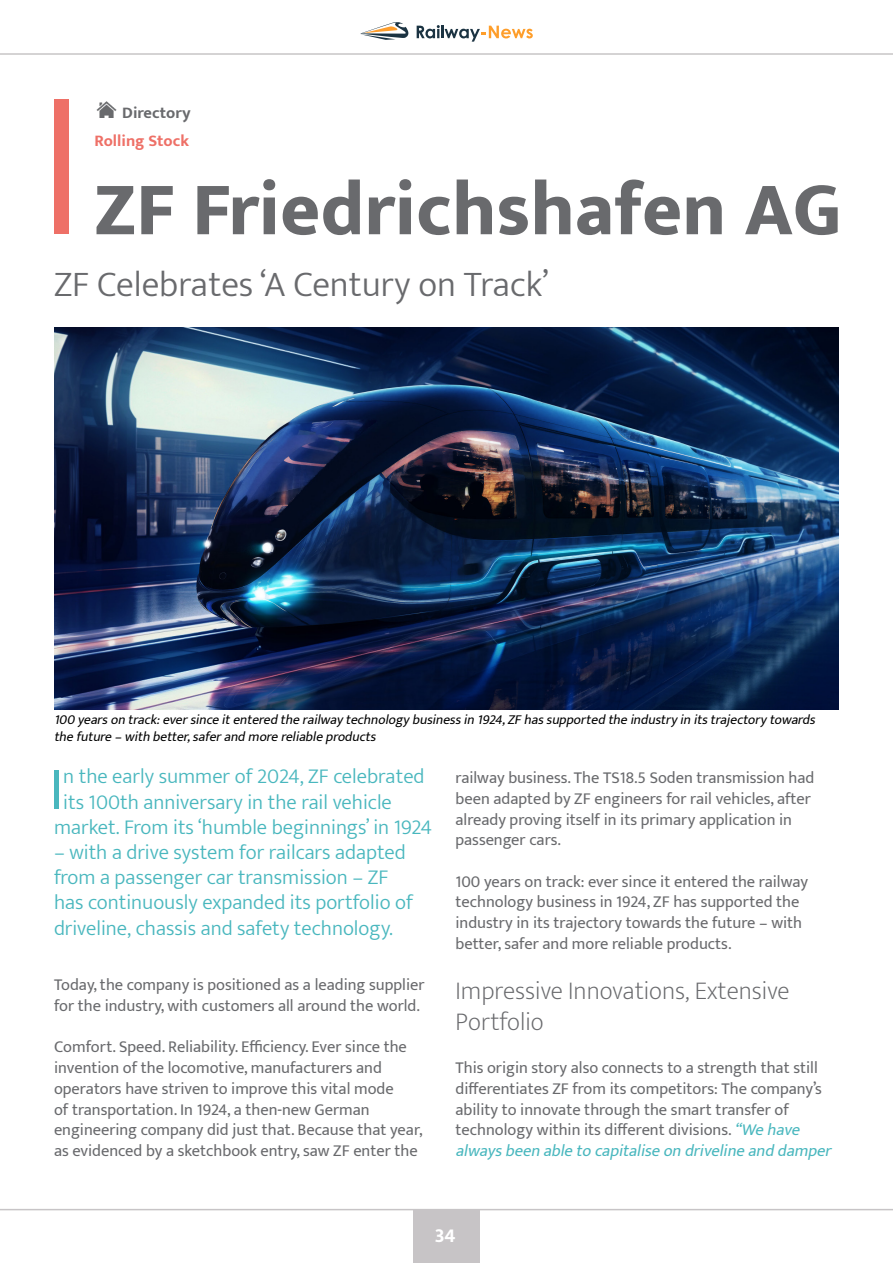
<style>
.page{position:relative;width:893px;height:1263px;background:#fff}
.page>*{position:absolute;margin:0;border:0;box-sizing:border-box;transform-origin:0 0}
.t1{font:800 76.5px "Mukta";color:#696a6d}
.t2{font:300 61.05px "Mukta";color:#49b7be}
.t3{font:300 36px "Mukta";color:#696a6d}
.t4{font:200 25.5px/30.6px "Mukta";color:#696a6d}
.t5{font:300 21px/25.2px "Mukta";color:#49b7be}
.t6{font:700 21px "Mukta Mahee";color:#fff}
.t7{font:16.5px/20.7px "Mukta";color:#696a6d}
.t8{font:700 16.5px "Mukta";color:#ee7067}
.t9{font:700 16.5px "Mukta";color:#696a6d}
.t10{font:italic 13.5px/16.2px "Mukta";color:#000}
.s1{font-style:italic;color:#49b7be}
</style>
<div class="page">
<img style="left:54px;top:328px;width:785px;height:381px">
<img style="left:96px;top:101px;width:20px;height:17px">
<div style="left:54px;top:99px;width:14px;height:135px;background:#ee7067"></div>
<svg style="left:360px;top:22px;width:49px;height:18px"></svg>
<svg style="left:417px;top:25px;width:116px;height:17px"></svg>
<hr style="left:0;top:1209px;width:893px;height:1px;background:#c7c4c6">
<div style="left:413px;top:1209px;width:67px;height:54px;background:#c7c4c6"></div>
<hr style="left:0;top:53px;width:893px;height:2px;background:#c7c5c6">
<p class="t9" style="left:122px;top:103px;width:70px">Directory</p>
<p class="t8" style="left:95px;top:131px;width:96px">Rolling Stock</p>
<p class="t1" style="left:95px;top:163px;width:748px">ZF Friedrichshafen AG</p>
<p class="t3" style="left:54px;top:263px;width:496px">ZF Celebrates ‘A Century on Track’</p>
<p class="t10" style="left:54px;top:712px;width:766px">100 yearsontrack:eversinceitenteredtherailwaytechnologybusinessin1924,ZFhassupportedtheindustryinitstrajectorytowards thefuture–with better,saferandmorereliableproducts</p>
<p class="t2" style="left:49px;top:752px;width:16px">I</p>
<p class="t5" style="left:63px;top:763px;width:363px">n the early summer of 2024, ZF celebrated</p>
<p class="t5" style="left:63px;top:789px;width:330px">its 100th anniversary in the rail vehicle</p>
<p class="t5" style="left:54px;top:814px;width:380px">market. From its ‘humble beginnings’ in 1924</p>
<p class="t5" style="left:54px;top:839px;width:360px">– with a drive system for railcars adapted from a passenger car transmission – ZF has continuously expanded its portfolio of driveline, chassis and safety technology.</p>
<p class="t7" style="left:54px;top:974px;width:372px">Today, the company is positioned as a leading supplier for the industry, with customers all around the world.</p>
<p class="t7" style="left:54px;top:1036px;width:370px">Comfort. Speed. Reliability. Efficiency. Ever since the invention of the locomotive, manufacturers and operators have striven to improve this vital mode<br>of transportation. In 1924, a then-new German engineering company did just that. Because that year, as evidenced by a sketchbook entry, saw ZF enter the</p>
<p class="t7" style="left:455px;top:767px;width:360px">railway business. The TS18.5 Soden transmission had been adapted by ZF engineers for rail vehicles, after already proving itself in its primary application in passenger cars.</p>
<p class="t7" style="left:455px;top:871px;width:354px">100 years on track: ever since it entered the railway technology business in 1924, ZF has supported the industry in its trajectory towards the future – with better, safer and more reliable products.</p>
<p class="t4" style="left:455px;top:976px;width:335px">Impressive Innovations, Extensive<br>Portfolio</p>
<p class="t7" style="left:455px;top:1057px;width:382px">This origin story also connects to a strength that still differentiates ZF from its competitors: The company’s ability to innovate through the smart transfer of technology within its different divisions. <span class="s1">“Wehave alwaysbeenableto capitaliseondrivelineanddamper</span></p>
<p class="t6" style="left:435px;top:1222px;width:23px">34</p>
</div>
